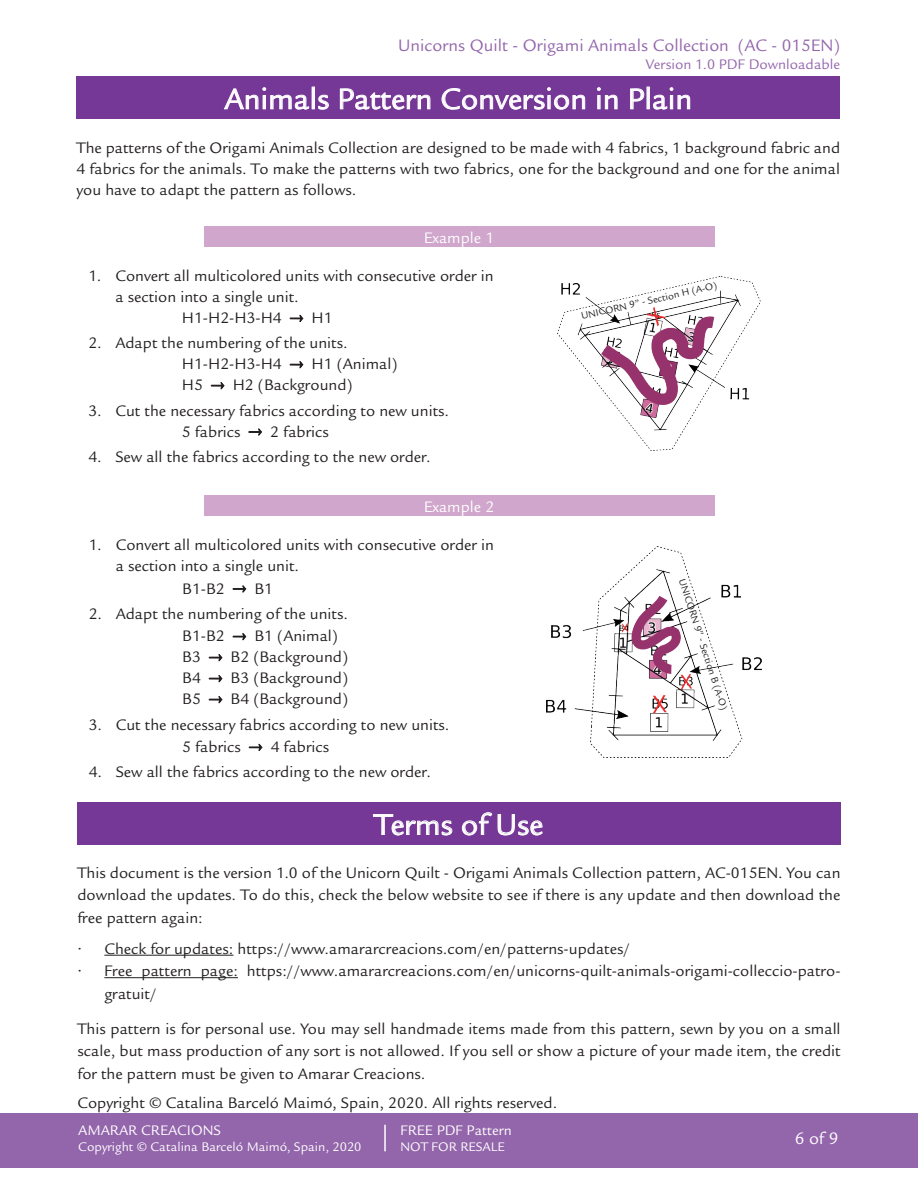
<style>
.page{position:relative;width:918px;height:1188px;background:#fff}
.page>*{position:absolute;margin:0;border:0;box-sizing:border-box;transform-origin:0 0}
.t1{font:31.5px "Legacy Sans Std";color:#fff}
.t2{font:18px "Legacy Sans Std";color:#9365ab}
.t3{font:18px "Legacy Sans Std";color:#fff}
.t4{font:16.5px/22.5px "Legacy Sans Std";color:#231f20}
.t5{font:16.5px "Legacy Sans Std";color:#fff}
.t6{font:15px "Legacy Sans Std";color:#fff}
.t7{font:15px "Legacy Sans Std";color:#9365ab}
.t8{font:13.5px "Legacy Sans Std";color:#fff}
.t9{font:10.5px "Legacy Sans Std";color:#231f20}
</style>
<div class="page">
<div style="left:0;top:1114px;width:918px;height:54px;background:#9365ab"></div>
<img style="left:557px;top:277px;width:203px;height:173px">
<img style="left:546px;top:546px;width:216px;height:211px">
<hr style="left:384px;top:1125px;width:2px;height:26px;background:#fff">
<hr style="left:104px;top:955px;width:129px;height:1px;background:#231f20">
<hr style="left:104px;top:977px;width:134px;height:1px;background:#231f20">
<div style="left:77px;top:77px;width:763px;height:42px;background:#753896"></div>
<svg style="left:224px;top:87px;width:86px;height:23px"></svg>
<div style="left:312px;top:87px;width:3px;height:22px;border:1px solid #fff"></div>
<svg style="left:318px;top:94px;width:11px;height:16px"></svg>
<svg style="left:340px;top:88px;width:91px;height:22px"></svg>
<svg style="left:441px;top:87px;width:144px;height:23px"></svg>
<svg style="left:597px;top:87px;width:21px;height:23px"></svg>
<svg style="left:630px;top:88px;width:15px;height:22px"></svg>
<div style="left:647px;top:87px;width:3px;height:22px;border:1px solid #fff"></div>
<svg style="left:653px;top:87px;width:37px;height:23px"></svg>
<div style="left:77px;top:802px;width:764px;height:43px;background:#753896"></div>
<svg style="left:373px;top:814px;width:80px;height:22px"></svg>
<svg style="left:462px;top:812px;width:81px;height:24px"></svg>
<div style="left:204px;top:227px;width:510px;height:20px;background:#d0a6cc"></div>
<div style="left:204px;top:495px;width:510px;height:21px;background:#d0a6cc"></div>
<svg style="left:290px;top:315px;width:14px;height:7px"></svg>
<svg style="left:290px;top:361px;width:14px;height:7px"></svg>
<svg style="left:211px;top:382px;width:14px;height:7px"></svg>
<svg style="left:248px;top:428px;width:14px;height:8px"></svg>
<svg style="left:233px;top:585px;width:14px;height:8px"></svg>
<svg style="left:233px;top:633px;width:14px;height:7px"></svg>
<svg style="left:209px;top:654px;width:14px;height:7px"></svg>
<svg style="left:209px;top:675px;width:14px;height:7px"></svg>
<svg style="left:209px;top:696px;width:14px;height:7px"></svg>
<svg style="left:249px;top:744px;width:14px;height:7px"></svg>
<p class="t2" style="left:398px;top:35px;width:443px">Unicorns Quilt - Origami Animals Collection (AC - 015EN)</p>
<p class="t7" style="left:646px;top:56px;width:196px">Version 1.0 PDF Downloadable</p>
<h1 class="t1" style="left:224px;top:81px;width:469px">Animals Pattern Conversion in Plain</h1>
<p class="t4" style="left:77px;top:137px;width:765px;line-height:21px;text-align:justify">The patterns of the Origami Animals Collection are designed to be made with 4 fabrics, 1 background fabric and 4 fabrics for the animals. To make the patterns with two fabrics, one for the background and one for the animal you have to adapt the pattern as follows.</p>
<p class="t5" style="left:424px;top:228px;width:72px">Example 1</p>
<p class="t4" style="left:88px;top:265px;width:407px">1. Convert all multicolored units with consecutive order in</p>
<p class="t4" style="left:115px;top:286px;width:185px">a section into a single unit.</p>
<p class="t4" style="left:182px;top:307px;width:101px">H1-H2-H3-H4</p>
<p class="t4" style="left:312px;top:307px;width:23px">H1</p>
<p class="t4" style="left:182px;top:333px;width:167px;line-height:21px;text-indent:-94px">2. Adapt the numbering of the units.<br>H1-H2-H3-H4</p>
<p class="t4" style="left:312px;top:353px;width:88px">H1 (Animal)</p>
<p class="t4" style="left:182px;top:374px;width:23px">H5</p>
<p class="t4" style="left:233px;top:374px;width:122px">H2 (Background)</p>
<p class="t4" style="left:182px;top:400px;width:269px;line-height:21px;text-indent:-94px">3. Cut the necessary fabrics according to new units.<br>5 fabrics</p>
<p class="t4" style="left:270px;top:420px;width:60px">2 fabrics</p>
<p class="t4" style="left:88px;top:446px;width:344px">4. Sew all the fabrics according to the new order.</p>
<p class="t5" style="left:424px;top:497px;width:72px">Example 2</p>
<p class="t4" style="left:116px;top:535px;width:380px;line-height:21px;text-indent:-27px">1. Convert all multicolored units with consecutive order in a section into a single unit.</p>
<p class="t4" style="left:182px;top:577px;width:44px">B1-B2</p>
<p class="t4" style="left:254px;top:577px;width:20px">B1</p>
<p class="t4" style="left:182px;top:603px;width:167px;text-indent:-94px">2. Adapt the numbering of the units.<br>B1-B2</p>
<p class="t4" style="left:254px;top:625px;width:85px">B1 (Animal)</p>
<p class="t4" style="left:182px;top:646px;width:20px">B3</p>
<p class="t4" style="left:231px;top:646px;width:119px">B2 (Background)</p>
<p class="t4" style="left:182px;top:667px;width:20px">B4</p>
<p class="t4" style="left:231px;top:667px;width:119px">B3 (Background)</p>
<p class="t4" style="left:182px;top:688px;width:20px">B5</p>
<p class="t4" style="left:231px;top:688px;width:119px">B4 (Background)</p>
<p class="t4" style="left:182px;top:713px;width:269px;text-indent:-94px">3. Cut the necessary fabrics according to new units.<br>5 fabrics</p>
<p class="t4" style="left:271px;top:736px;width:60px">4 fabrics</p>
<p class="t4" style="left:89px;top:761px;width:344px">4. Sew all the fabrics according to the new order.</p>
<h1 class="t1" style="left:374px;top:807px;width:170px">Terms of Use</h1>
<p class="t9" style="left:580px;top:310px;width:141px;rotate:-13deg">UNICORN 9” - Section H (A-O)</p>
<p class="t9" style="left:688px;top:577px;width:139px;rotate:72deg">UNICORN 9” - Section B (A-O)</p>
<p class="t4" style="left:77px;top:861px;width:765px;text-align:justify">This document is the version 1.0 of the Unicorn Quilt - Origami Animals Collection pattern, AC-015EN. You can download the updates. To do this, check the below website to see if there is any update and then download the free pattern again:</p>
<p class="t4" style="left:77px;top:937px;width:554px">• Check for updates: https://www.amararcreacions.com/en/patterns-updates/</p>
<p class="t4" style="left:104px;top:960px;width:738px;text-indent:-27px">• Free pattern page: https://www.amararcreacions.com/en/unicorns-quilt-animals-origami-colleccio-patro&shy;gratuit/</p>
<p class="t4" style="left:77px;top:1017px;width:765px;text-align:justify">This pattern is for personal use. You may sell handmade items made from this pattern, sewn by you on a small scale, but mass production of any sort is not allowed. If you sell or show a picture of your made item, the credit for the pattern must be given to Amarar Creacions.</p>
<p class="t4" style="left:77px;top:1091px;width:482px">Copyright © Catalina Barceló Maimó, Spain, 2020. All rights reserved.</p>
<p class="t6" style="left:78px;top:1122px;width:144px">AMARAR CREACIONS</p>
<p class="t8" style="left:78px;top:1139px;width:285px">Copyright © Catalina Barceló Maimó, Spain, 2020</p>
<p class="t6" style="left:401px;top:1122px;width:113px">FREE PDF Pattern</p>
<p class="t8" style="left:401px;top:1139px;width:106px">NOT FOR RESALE</p>
<p class="t3" style="left:795px;top:1128px;width:45px">6 of 9</p>
</div>
